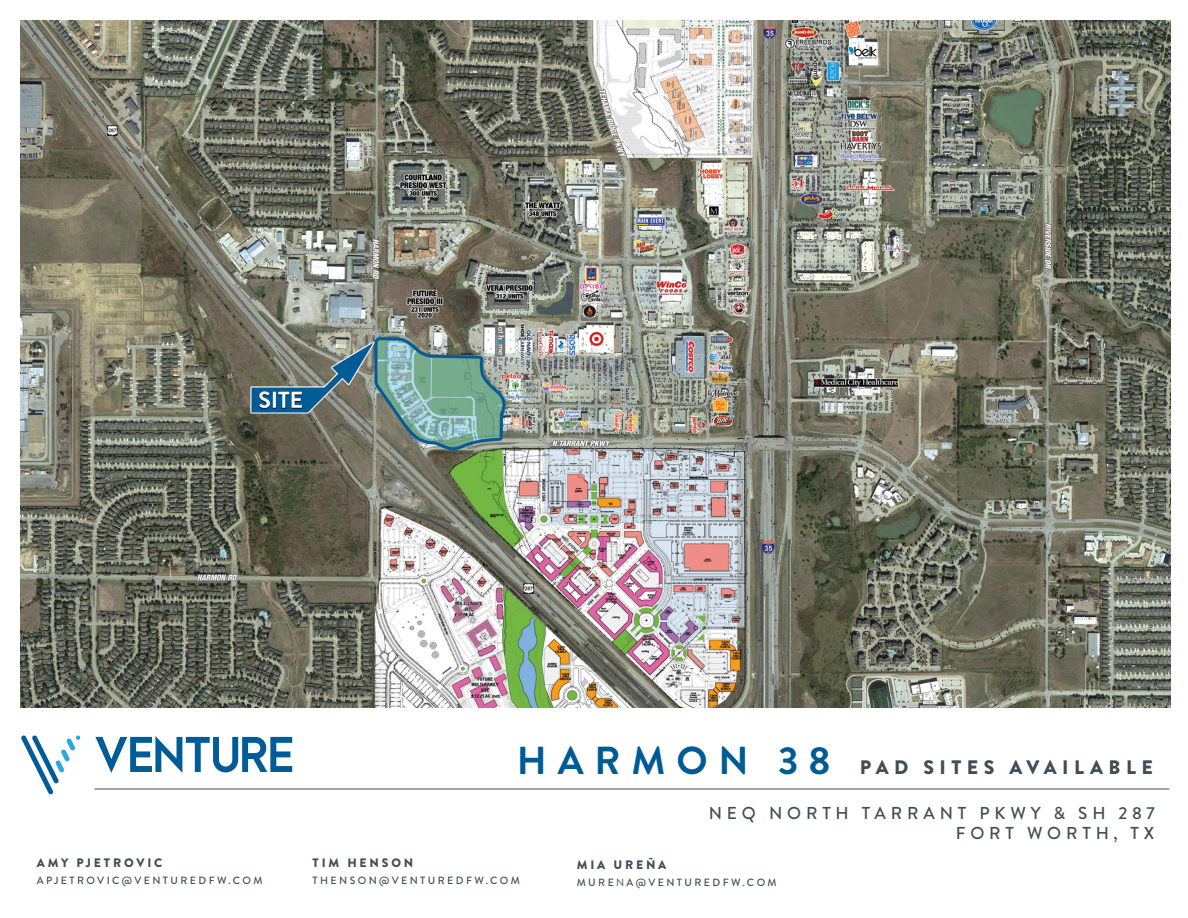
<style>
.page{position:relative;width:1188px;height:918px;background:#fff}
.page>*{position:absolute;margin:0;border:0;box-sizing:border-box;transform-origin:0 0}
.t1{font:900 19.5px "Brandon Grotesque";letter-spacing:.28em;color:#404e57}
.t2{font:500 17.25px/20.7px "Brandon Grotesque";letter-spacing:.28em;color:#404e57;text-align:right}
.t3{font:900 12.3px "Brandon Grotesque";letter-spacing:.23em;color:#404e57}
.t4{font:500 10.5px "Brandon Grotesque";letter-spacing:.23em;color:#404e57}
.s1{font-weight:700;font-size:39px;color:#005b94}
.s2{font-weight:400}
</style>
<div class="page">
<img style="left:21px;top:21px;width:1149px;height:686px">
<hr style="left:94px;top:789px;width:1075px;height:1px;background:#404e57">
<svg style="left:21px;top:736px;width:60px;height:59px"></svg>
<svg style="left:95px;top:736px;width:197px;height:37px"></svg>
<p class="t3" style="left:37px;top:854px;width:127px">AMY PJETROVIC</p>
<p class="t4" style="left:37px;top:873px;width:227px">APJETROVIC@VENTUREDFW.COM</p>
<h1 class="t1" style="left:517px;top:753px;width:637px"><span class="s1">HARMON 38</span> PAD SITES AVAILABLE</h1>
<p class="t3" style="left:313px;top:854px;width:102px">TIM HENSON</p>
<p class="t4" style="left:313px;top:873px;width:209px">THENSON@VENTUREDFW.COM</p>
<h2 class="t2" style="left:709px;top:803px;width:447px">NEQ NORTH TARRANT PKWY &amp; SH 287<br>FORT WORTH, TX</h2>
<p class="t3" style="left:577px;top:856px;width:91px">MIA UREÑA</p>
<p class="t4" style="left:577px;top:875px;width:201px">MURE<span class="s2">N</span>A@VENTUREDFW.COM</p>
</div>
